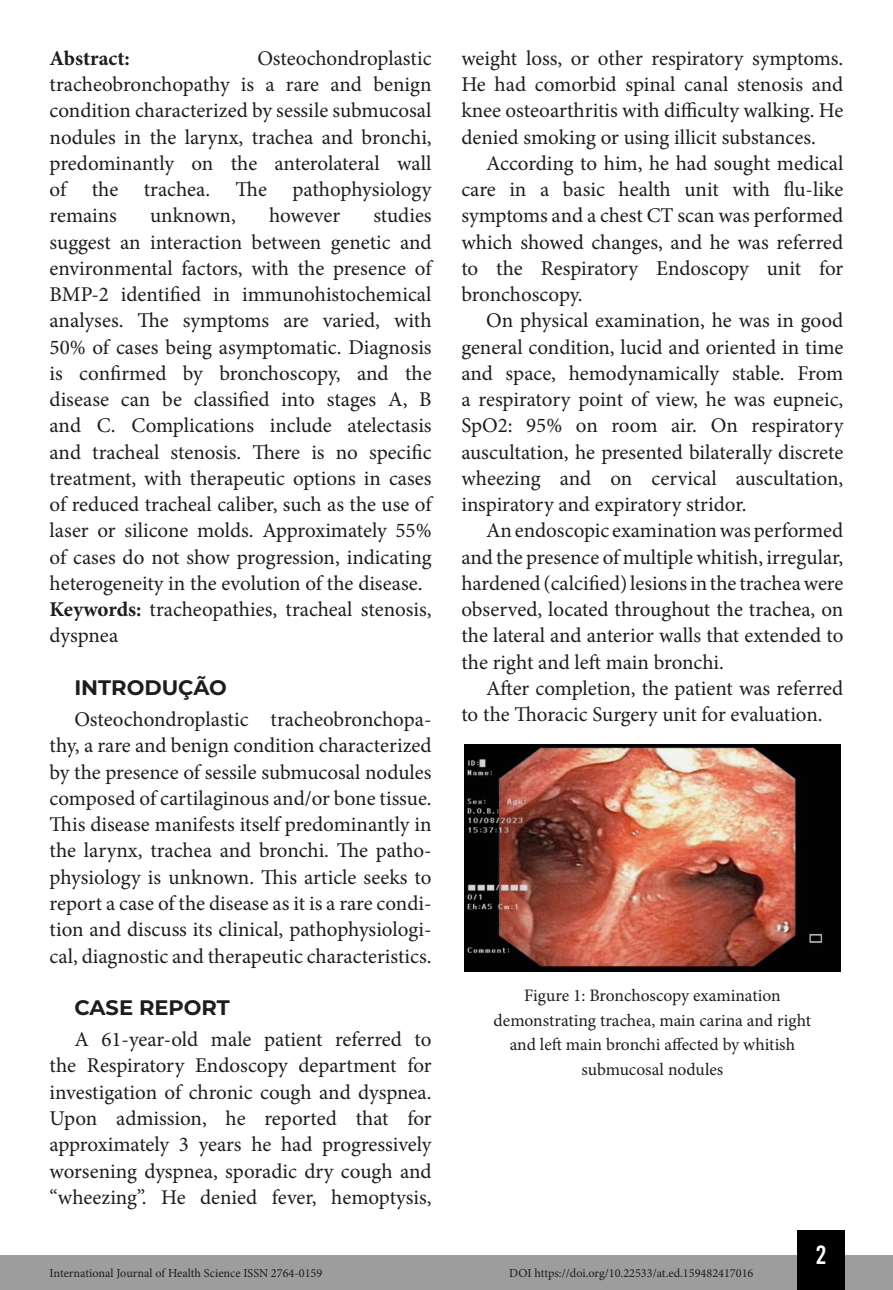
<style>
.page{position:relative;width:893px;height:1290px;background:#fff}
.page>*{position:absolute;margin:0;border:0;box-sizing:border-box;transform-origin:0 0}
.t1{font:26.25px "Bebas Kai";color:#fff}
.t2{font:21px/26.2px "Minion Pro";color:#1d1d1b;text-align:justify}
.t3{font:700 21px "Montserrat";color:#1d1d1b}
.t4{font:700 21px "Minion Pro";color:#1d1d1b}
.t5{font:17.5px/24.5px "Minion Pro";color:#1d1d1b;text-align:center}
.t6{font:12.25px "Minion Pro";color:#1d1d1b}
.s1{font-weight:700}
</style>
<div class="page">
<div style="left:0;top:1255px;width:893px;height:35px;background:#9d9d9d"></div>
<div style="left:797px;top:1230px;width:48px;height:60px;background:#000"></div>
<img style="left:464px;top:744px;width:376px;height:227px">
<p class="t2" style="left:50px;top:45px;width:384px;text-indent:208px">Osteochondroplastic tracheobronchopathy is a rare and benign condition characterized by sessile submucosal nodules in the larynx, trachea and bronchi, predominantly on the anterolateral wall of the trachea. The pathophysiology remains</p>
<p class="t4" style="left:50px;top:43px;width:82px">Abstract:</p>
<p class="t2" style="left:50px;top:203px;width:384px;text-align:left;text-indent:324px">studies suggest an interaction between genetic and environmental factors, with the presence of BMP-2 identified in immunohistochemical analyses. The symptoms are varied, with 50% of cases being asymptomatic. Diagnosis is confirmed by bronchoscopy, and the disease can be classified into stages A, B and C. Complications include atelectasis and tracheal stenosis. There is no specific treatment, with therapeutic options in cases of reduced tracheal caliber, such as the use of laser or silicone molds. Approximately 55% of cases do not show progression, indicating heterogeneity in the evolution of the disease.<br><span class="s1">Keywords:</span> tracheopathies, tracheal stenosis, dyspnea</p>
<p class="t3" style="left:74px;top:672px;width:154px">INTRODUÇÃO</p>
<p class="t2" style="left:50px;top:706px;width:384px;text-indent:25px">Osteochondroplastic tracheobronchopa&shy;thy, a rare and benign condition characterized by the presence of sessile submucosal nodules composed of cartilaginous and/or bone tissue.<br>This disease manifests itself predominantly in the larynx, trachea and bronchi. The patho&shy;physiology is unknown. This article seeks to report a case of the disease as it is a rare condi&shy;tion and discuss its clinical, pathophysiologi&shy;cal, diagnostic and therapeutic characteristics.</p>
<p class="t3" style="left:74px;top:992px;width:157px">CASE REPORT</p>
<p class="t2" style="left:50px;top:1026px;width:384px;text-indent:25px">A 61-year-old male patient referred to the Respiratory Endoscopy department for investigation of chronic cough and dyspnea.<br>Upon admission, he reported that for approximately 3 years he had progressively worsening dyspnea, sporadic dry cough and “wheezing”. He denied fever, hemoptysis,</p>
<p class="t2" style="left:150px;top:203px;width:87px">unknown,</p>
<p class="t2" style="left:269px;top:203px;width:73px">however</p>
<p class="t2" style="left:461px;top:45px;width:384px">weight loss, or other respiratory symptoms.<br>He had comorbid spinal canal stenosis and knee osteoarthritis with difficulty walking. He denied smoking or using illicit substances.</p>
<p class="t2" style="left:461px;top:150px;width:384px;text-indent:25px">According to him, he had sought medical care in a basic health unit with flu-like symptoms and a chest CT scan was performed which showed changes, and he was referred to the Respiratory Endoscopy unit for bronchoscopy.</p>
<p class="t2" style="left:461px;top:308px;width:383px;text-indent:25px">On physical examination, he was in good general condition, lucid and oriented in time and space, hemodynamically stable. From a respiratory point of view, he was eupneic, SpO2: 95% on room air. On respiratory auscultation, he presented bilaterally discrete wheezing and on cervical auscultation, inspiratory and expiratory stridor.</p>
<p class="t2" style="left:461px;top:518px;width:383px;text-indent:25px">An endoscopic examination was performed and the presence of multiple whitish, irregular, hardened (calcified) lesions in the trachea were observed, located throughout the trachea, on the lateral and anterior walls that extended to the right and left main bronchi.</p>
<p class="t2" style="left:461px;top:675px;width:383px;text-indent:25px">After completion, the patient was referred to the Thoracic Surgery unit for evaluation.</p>
<p class="t5" style="left:494px;top:983px;width:319px">Figure 1: Bronchoscopy examination demonstrating trachea, main carina and right and left main bronchi affected by whitish submucosal nodules</p>
<p class="t1" style="left:816px;top:1241px;width:12px">2</p>
<p class="t6" style="left:50px;top:1265px;width:274px">International Journal of Health Science ISSN 2764-0159</p>
<p class="t6" style="left:509px;top:1265px;width:246px">DOI https://doi.org/10.22533/at.ed.159482417016</p>
</div>
